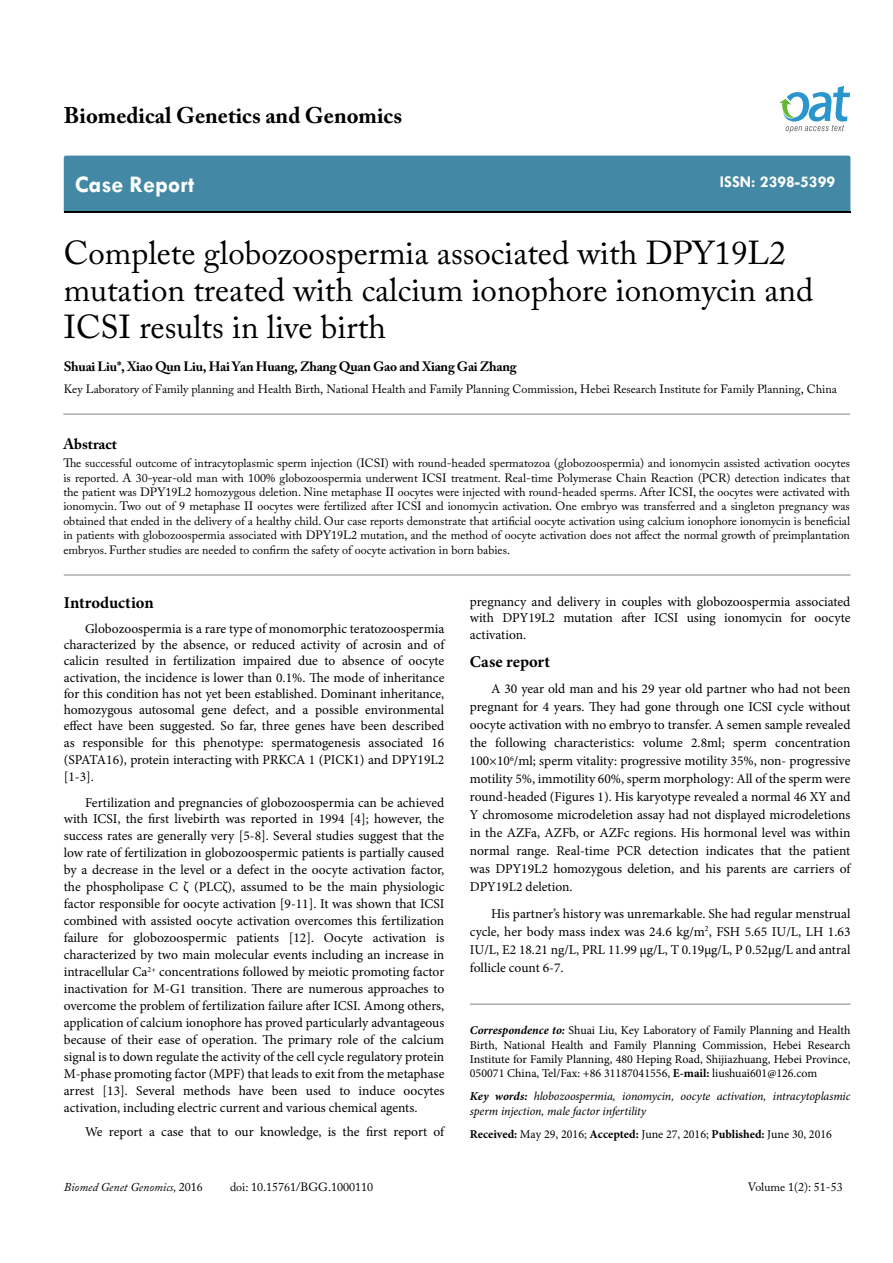
<style>
.page{position:relative;width:893px;height:1263px;background:#fff}
.page>*{position:absolute;margin:0;border:0;box-sizing:border-box;transform-origin:0 0}
.t1{font:33px/37.5px "Adobe Caslon Pro";color:#000}
.t2{font:700 24px "Tw Cen";color:#fff}
.t3{font:700 22.5px "Adobe Caslon Pro";color:#000}
.t4{font:700 16.5px "Minion Pro";letter-spacing:.005em;color:#000}
.t5{font:700 16.5px "Tw Cen";color:#fff}
.t6{font:700 15px "Adobe Caslon Pro";color:#000}
.t7{font:13.5px/17px "Minion Pro";color:#000;text-align:justify}
.t8{font:700 13.5px "Adobe Caslon Pro";letter-spacing:-.02em;color:#000}
.t9{font:12px/14.4px "Adobe Caslon Pro";color:#000;text-align:justify}
.t10{font:12px/14.4px "Minion Pro";color:#000;text-align:justify}
.t11{font:italic 12px/14.4px "Minion Pro";letter-spacing:-.005em;color:#000}
.t12{font:italic 12px "Adobe Caslon Pro";color:#000}
.s1{font-weight:700;font-style:italic}
.s2{font-weight:700}
.s3{font-style:normal}
</style>
<div class="page">
<div style="left:64px;top:156px;width:786px;height:56px;background:#4389a5"></div>
<svg style="left:779px;top:86px;width:71px;height:47px"></svg>
<hr style="left:63px;top:414px;width:787px;height:1px;background:#808285">
<hr style="left:64px;top:575px;width:786px;height:1px;background:#808285">
<hr style="left:470px;top:1004px;width:380px;height:1px;background:#808285">
<h3 class="t3" style="left:64px;top:102px;width:340px">Biomedical Genetics and Genomics</h3>
<h2 class="t2" style="left:75px;top:170px;width:121px">Case Report</h2>
<p class="t5" style="left:720px;top:172px;width:117px">ISSN: 2398-5399</p>
<h1 class="t1" style="left:64px;top:233px;width:751px">Complete globozoospermia associated with DPY19L2 mutation treated with calcium ionophore ionomycin and<br>ICSI results in live birth</h1>
<p class="t8" style="left:64px;top:358px;width:454px">Shuai Liu*, Xiao Qun Liu, Hai Yan Huang, Zhang Quan Gao and Xiang Gai Zhang</p>
<p class="t9" style="left:64px;top:381px;width:775px">Key Laboratory of Family planning and Health Birth, National Health and Family Planning Commission, Hebei Research Institute for Family Planning, China</p>
<p class="t6" style="left:63px;top:435px;width:55px">Abstract</p>
<p class="t9" style="left:63px;top:456px;width:788px">The successful outcome of intracytoplasmic sperm injection (ICSI) with round-headed spermatozoa (globozoospermia) and ionomycin assisted activation oocytes is reported. A 30-year-old man with 100% globozoospermia underwent ICSI treatment. Real-time Polymerase Chain Reaction (PCR) detection indicates that the patient was DPY19L2 homozygous deletion. Nine metaphase II oocytes were injected with round-headed sperms. After ICSI, the oocytes were activated with ionomycin. Two out of 9 metaphase II oocytes were fertilized after ICSI and ionomycin activation. One embryo was transferred and a singleton pregnancy was obtained that ended in the delivery of a healthy child. Our case reports demonstrate that artificial oocyte activation using calcium ionophore ionomycin is beneficial in patients with globozoospermia associated with DPY19L2 mutation, and the method of oocyte activation does not affect the normal growth of preimplantation embryos. Further studies are needed to confirm the safety of oocyte activation in born babies.</p>
<p class="t4" style="left:64px;top:591px;width:91px">Introduction</p>
<p class="t7" style="left:64px;top:620px;width:382px;line-height:16.5px;text-indent:21px">Globozoospermia is a rare type of monomorphic teratozoospermia characterized by the absence, or reduced activity of acrosin and of calicin resulted in fertilization impaired due to absence of oocyte activation, the incidence is lower than 0.1%. The mode of inheritance for this condition has not yet been established. Dominant inheritance, homozygous autosomal gene defect, and a possible environmental effect have been suggested. So far, three genes have been described as responsible for this phenotype: spermatogenesis associated 16 (SPATA16), protein interacting with PRKCA 1 (PICK1) and DPY19L2 [1-3].</p>
<p class="t7" style="left:64px;top:794px;width:382px;text-indent:21px">Fertilization and pregnancies of globozoospermia can be achieved with ICSI, the first livebirth was reported in 1994 [4]; however, the success rates are generally very [5-8]. Several studies suggest that the low rate of fertilization in globozoospermic patients is partially caused by a decrease in the level or a defect in the oocyte activation factor, the phospholipase C ζ (PLCζ), assumed to be the main physiologic factor responsible for oocyte activation [9-11]. It was shown that ICSI combined with assisted oocyte activation overcomes this fertilization failure for globozoospermic patients [12]. Oocyte activation is characterized by two main molecular events including an increase in intracellular Ca<sup>2+</sup> concentrations followed by meiotic promoting factor inactivation for M-G1 transition. There are numerous approaches to overcome the problem of fertilization failure after ICSI. Among others, application of calcium ionophore has proved particularly advantageous because of their ease of operation. The primary role of the calcium signal is to down regulate the activity of the cell cycle regulatory protein M-phase promoting factor (MPF) that leads to exit from the metaphase arrest [13]. Several methods have been used to induce oocytes activation, including electric current and various chemical agents.</p>
<p class="t7" style="left:85px;top:1124px;width:361px">We report a case that to our knowledge, is the first report of</p>
<p class="t7" style="left:470px;top:594px;width:382px;line-height:16.2px">pregnancy and delivery in couples with globozoospermia associated with DPY19L2 mutation after ICSI using ionomycin for oocyte activation.</p>
<p class="t4" style="left:470px;top:650px;width:82px">Case report</p>
<p class="t7" style="left:470px;top:680px;width:382px;line-height:18px;text-indent:21px">A 30 year old man and his 29 year old partner who had not been pregnant for 4 years. They had gone through one ICSI cycle without oocyte activation with no embryo to transfer. A semen sample revealed the following characteristics: volume 2.8ml; sperm concentration 100×10<sup>6</sup>/ml; sperm vitality: progressive motility 35%, non- progressive motility 5%, immotility 60%, sperm morphology: All of the sperm were round-headed (Figures 1). His karyotype revealed a normal 46 XY and Y chromosome microdeletion assay had not displayed microdeletions in the AZFa, AZFb, or AZFc regions. His hormonal level was within normal range. Real-time PCR detection indicates that the patient was DPY19L2 homozygous deletion, and his parents are carriers of DPY19L2 deletion.</p>
<p class="t7" style="left:470px;top:904px;width:382px;line-height:18px;text-indent:21px">His partner’s history was unremarkable. She had regular menstrual cycle, her body mass index was 24.6 kg/m<sup>2</sup>, FSH 5.65 IU/L, LH 1.63<br>IU/L, E2 18.21 ng/L, PRL 11.99 μg/L, T 0.19μg/L, P 0.52μg/L and antral follicle count 6-7.</p>
<p class="t10" style="left:470px;top:1023px;width:382px"><span class="s1">Correspondence to:</span> Shuai Liu, Key Laboratory of Family Planning and Health Birth, National Health and Family Planning Commission, Hebei Research Institute for Family Planning, 480 Heping Road, Shijiazhuang, Hebei Province, 050071 China, Tel/Fax: +86 31187041556, <span class="s2">E-mail:</span> liushuai601@126.com</p>
<p class="t11" style="left:470px;top:1089px;width:382px"><span class="s2">Key words:</span> hlobozoospermia, ionomycin, oocyte activation, intracytoplasmic sperm injection, male factor infertility</p>
<p class="t10" style="left:470px;top:1126px;width:364px"><span class="s2">Received:</span> May 29, 2016; <span class="s2">Accepted:</span> June 27, 2016; <span class="s2">Published:</span> June 30, 2016</p>
<p class="t12" style="left:64px;top:1180px;width:141px">Biomed Genet Genomics, <span class="s3">2016</span></p>
<p class="t9" style="left:230px;top:1180px;width:145px">doi: 10.15761/BGG.1000110</p>
<p class="t9" style="left:748px;top:1180px;width:96px">Volume 1(2): 51-53</p>
</div>
